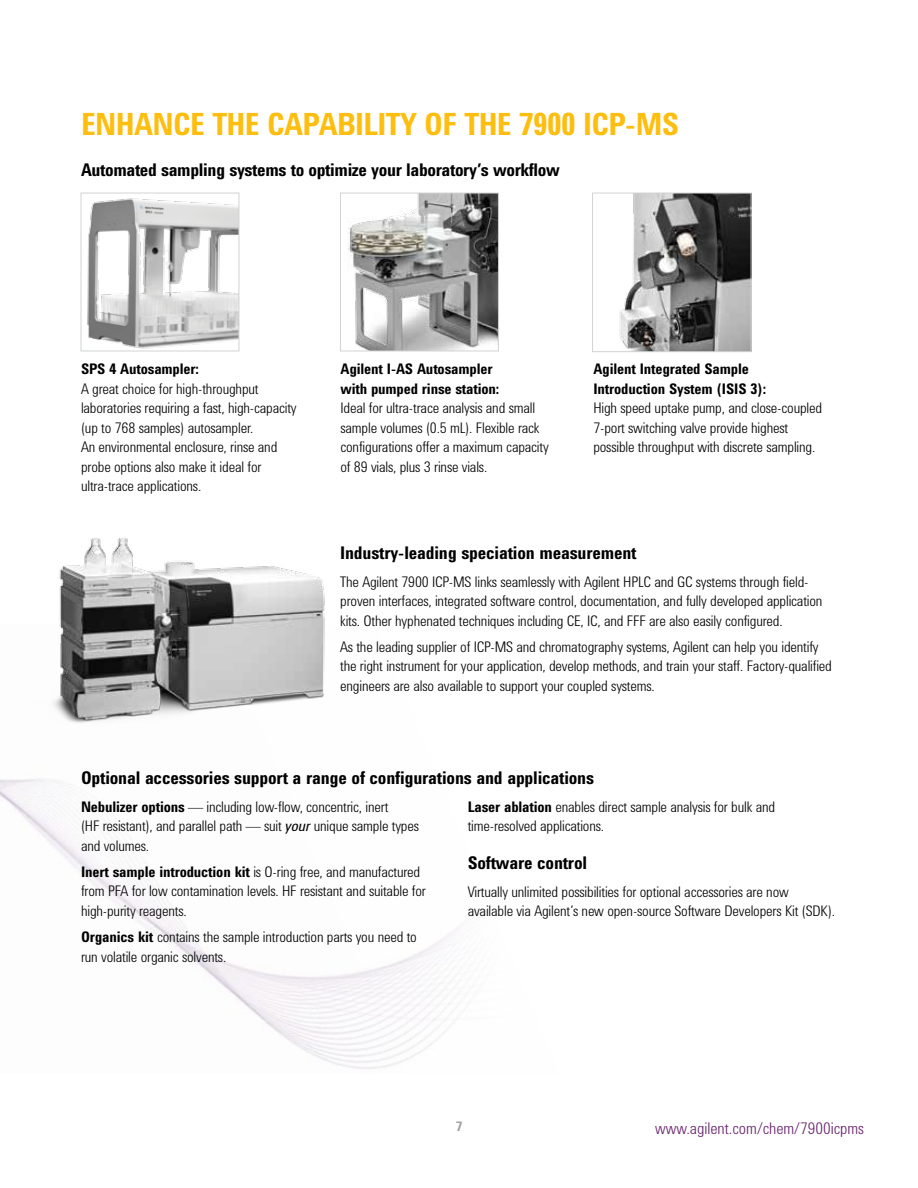
<style>
.page{position:relative;width:918px;height:1188px;background:#fff}
.page>*{position:absolute;margin:0;border:0;box-sizing:border-box;transform-origin:0 0}
.t1{font:700 31.5px "Agilent Condensed CFF";letter-spacing:-.02em;color:#febe10}
.t2{font:700 18px "Agilent Condensed CFF";letter-spacing:-.01em;color:#000}
.t3{font:300 16.5px "Agilent Condensed CFF";color:#68246d}
.t4{font:300 15px/19.5px "Agilent Condensed CFF";letter-spacing:-.01em;color:#000}
.t5{font:700 15px/19.5px "Agilent Condensed CFF";letter-spacing:-.01em;color:#000}
.t6{font:700 13.5px "Agilent Condensed CFF";color:#a1a1a4}
.s1{font-weight:700}
.s2{font-weight:400;font-style:italic}
</style>
<div class="page">
<img style="left:0;top:779px;width:458px;height:290px">
<img style="left:87px;top:198px;width:150px;height:151px">
<div style="left:81px;top:193px;width:158px;height:158px;border:1px solid #d1d3d4"></div>
<img style="left:347px;top:195px;width:150px;height:154px">
<div style="left:340px;top:193px;width:159px;height:158px;border:1px solid #d1d3d4"></div>
<img style="left:619px;top:195px;width:130px;height:155px">
<div style="left:592px;top:193px;width:159px;height:159px;border:1px solid #d1d3d4"></div>
<img style="left:53px;top:538px;width:272px;height:185px">
<h1 class="t1" style="left:81px;top:101px;width:600px">ENHANCE THE CAPABILITY OF THE 7900 ICP-MS</h1>
<p class="t2" style="left:81px;top:156px;width:480px">Automated sampling systems to optimize your laboratory’s workflow</p>
<p class="t5" style="left:81px;top:359px;width:119px">SPS 4 Autosampler:</p>
<p class="t4" style="left:81px;top:377px;width:217px">A great choice for high-throughput laboratories requiring a fast, high-capacity (up to 768 samples) autosampler.<br>An environmental enclosure, rinse and probe options also make it ideal for ultra-trace applications.</p>
<p class="t5" style="left:340px;top:359px;width:160px">Agilent I-AS Autosampler with pumped rinse station:</p>
<p class="t4" style="left:340px;top:397px;width:210px">Ideal for ultra-trace analysis and small sample volumes (0.5 mL). Flexible rack configurations offer a maximum capacity of 89 vials, plus 3 rinse vials.</p>
<p class="t5" style="left:593px;top:359px;width:174px">Agilent Integrated Sample<br>Introduction System (ISIS 3):</p>
<p class="t4" style="left:593px;top:397px;width:230px">High speed uptake pump, and close-coupled<br>7-port switching valve provide highest possible throughput with discrete sampling.</p>
<p class="t2" style="left:340px;top:539px;width:298px">Industry-leading speciation measurement</p>
<p class="t4" style="left:340px;top:571px;width:484px">The Agilent 7900 ICP-MS links seamlessly with Agilent HPLC and GC systems through field&shy;proven interfaces, integrated software control, documentation, and fully developed application kits. Other hyphenated techniques including CE, IC, and FFF are also easily configured.</p>
<p class="t4" style="left:340px;top:636px;width:493px">As the leading supplier of ICP-MS and chromatography systems, Agilent can help you identify the right instrument for your application, develop methods, and train your staff. Factory-qualified engineers are also available to support your coupled systems.</p>
<p class="t2" style="left:81px;top:764px;width:515px">Optional accessories support a range of configurations and applications</p>
<p class="t4" style="left:81px;top:795px;width:339px"><span class="s1">Nebulizer options</span> — including low-flow, concentric, inert<br>(HF resistant), and parallel path — suit <span class="s2">your</span> unique sample types and volumes.</p>
<p class="t4" style="left:81px;top:861px;width:346px"><span class="s1">Inert sample introduction kit</span> is O-ring free, and manufactured from PFA for low contamination levels. HF resistant and suitable for high-purity reagents.</p>
<p class="t4" style="left:81px;top:926px;width:337px"><span class="s1">Organics kit</span> contains the sample introduction parts you need to run volatile organic solvents.</p>
<p class="t4" style="left:468px;top:795px;width:309px"><span class="s1">Laser ablation</span> enables direct sample analysis for bulk and time-resolved applications.</p>
<p class="t2" style="left:468px;top:849px;width:121px">Software control</p>
<p class="t4" style="left:468px;top:880px;width:369px">Virtually unlimited possibilities for optional accessories are now available via Agilent’s new open-source Software Developers Kit (SDK).</p>
<p class="t6" style="left:456px;top:1117px;width:8px">7</p>
<p class="t3" style="left:655px;top:1116px;width:210px">www.agilent.com/chem/7900icpms</p>
</div>
